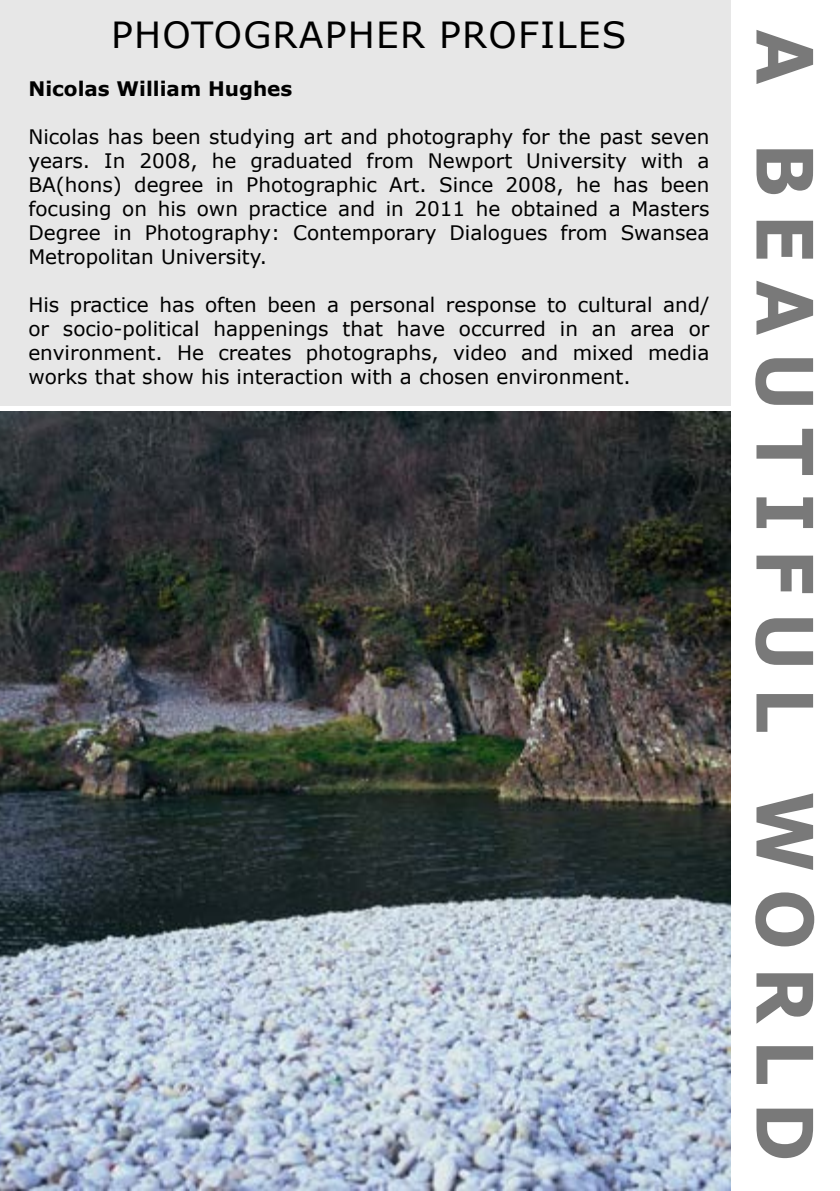
<style>
.page{position:relative;width:840px;height:1191px;background:#fff}
.page>*{position:absolute;margin:0;border:0;box-sizing:border-box;transform-origin:0 0}
.t1{font:700 77.8px "Verdana";letter-spacing:.23em;color:#797979;scale:.93 1}
.t2{font:36px "Verdana";letter-spacing:.035em;color:#000}
.t3{font:20px/24px "Verdana";color:#000;text-align:justify}
.t4{font:700 20px "Verdana";color:#000}
</style>
<div class="page">
<img style="left:0;top:411px;width:730px;height:780px">
<div style="left:0;top:0;width:730px;height:405px;background:#e7e7e7"></div>
<h2 class="t2" style="left:111px;top:10px;width:516px">PHOTOGRAPHER PROFILES</h2>
<h1 class="t1" style="left:839px;top:29px;width:1219px;rotate:90deg">A BEAUTIFUL WORLD</h1>
<p class="t4" style="left:28px;top:75px;width:265px">Nicolas William Hughes</p>
<p class="t3" style="left:28px;top:125px;width:682px">Nicolas has been studying art and photography for the past seven years. In 2008, he graduated from Newport University with a BA(hons) degree in Photographic Art. Since 2008, he has been focusing on his own practice and in 2011 he obtained a Masters Degree in Photography: Contemporary Dialogues from Swansea Metropolitan University.</p>
<p class="t3" style="left:28px;top:293px;width:682px">His practice has often been a personal response to cultural and/ or socio-political happenings that have occurred in an area or environment. He creates photographs, video and mixed media works that show his interaction with a chosen environment.</p>
</div>
